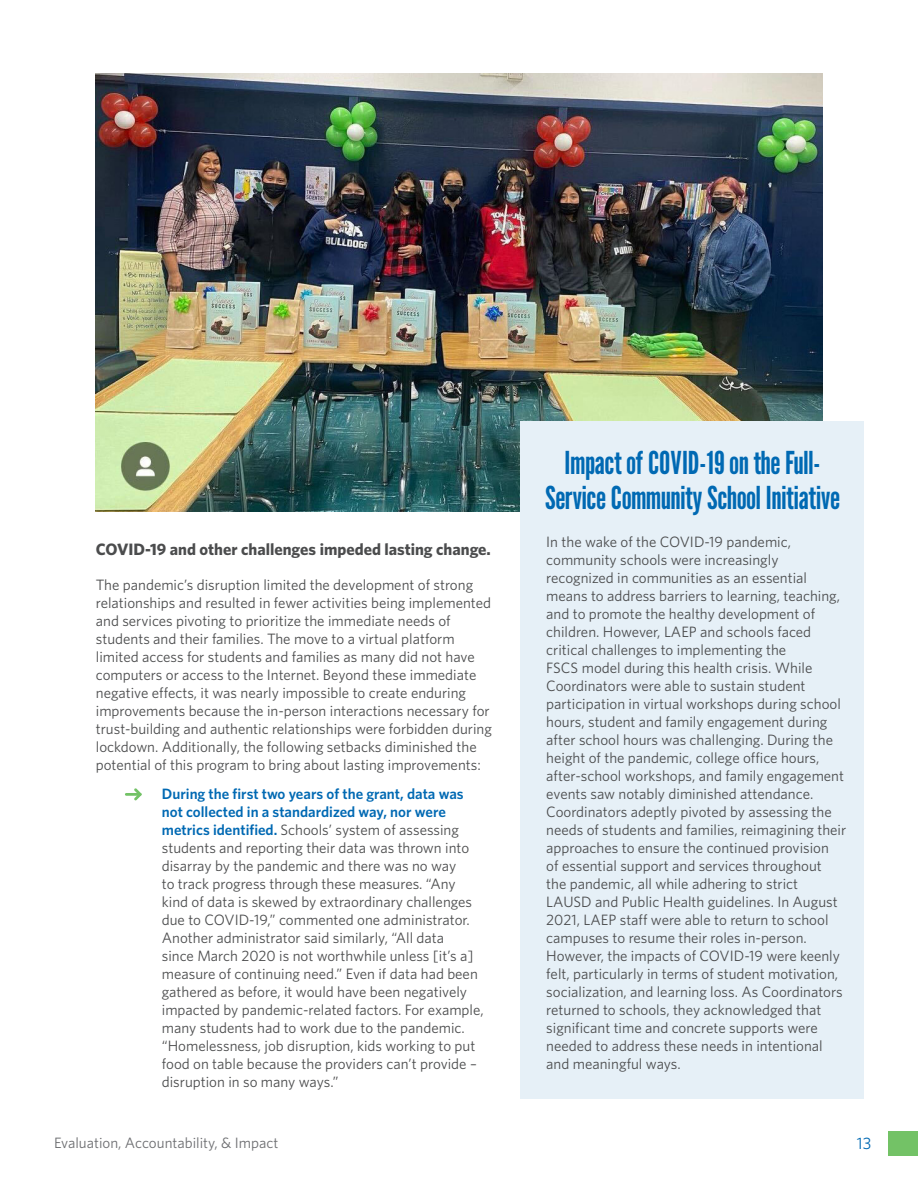
<style>
.page{position:relative;width:918px;height:1188px;background:#fff}
.page>*{position:absolute;margin:0;border:0;box-sizing:border-box;transform-origin:0 0}
.t1{font:31.5px/34.5px "League Gothic";color:#0069b3;text-align:center}
.t2{font:700 16.5px "Whitney";color:#4b4c4d}
.t3{font:16.5px "Whitney";color:#0069b3}
.t4{font:15px/18px "Whitney";color:#4b4c4d}
.t5{font:15px "Whitney";color:#6c6d70}
.s1{font-weight:600;color:#0069b3}
</style>
<div class="page">
<div style="left:888px;top:1131px;width:30px;height:25px;background:#73c266"></div>
<hr style="left:125px;top:793px;width:17px;height:3px;background:#73c266">
<svg style="left:134px;top:788px;width:8px;height:12px"></svg>
<img style="left:96px;top:74px;width:727px;height:437px">
<div style="left:520px;top:422px;width:344px;height:677px;background:#e6f0f7"></div>
<p class="t2" style="left:96px;top:539px;width:397px">COVID-19 and other challenges impeded lasting change.</p>
<p class="t4" style="left:96px;top:576px;width:398px">The pandemic’s disruption limited the development of strong relationships and resulted in fewer activities being implemented and services pivoting to prioritize the immediate needs of students and their families. The move to a virtual platform limited access for students and families as many did not have computers or access to the Internet. Beyond these immediate negative effects, it was nearly impossible to create enduring improvements because the in-person interactions necessary for trust-building and authentic relationships were forbidden during lockdown. Additionally, the following setbacks diminished the potential of this program to bring about lasting improvements:</p>
<p class="t4" style="left:162px;top:785px;width:323px"><span class="s1">During the first two years of the grant, data was not collected in a standardized way, nor were metrics identified.</span> Schools’ system of assessing students and reporting their data was thrown into disarray by the pandemic and there was no way<br>to track progress through these measures. “Any kind of data is skewed by extraordinary challenges due to COVID-19,” commented one administrator.<br>Another administrator said similarly, “All data<br>since March 2020 is not worthwhile unless [it’s a] measure of continuing need.” Even if data had been gathered as before, it would have been negatively impacted by pandemic-related factors. For example, many students had to work due to the pandemic. “Homelessness, job disruption, kids working to put food on table because the providers can’t provide – disruption in so many ways.”</p>
<p class="t1" style="left:545px;top:444px;width:296px">Impact of COVID-19 on the Full-<br>Service Community School Initiative</p>
<p class="t4" style="left:546px;top:532px;width:301px">In the wake of the COVID-19 pandemic, community schools were increasingly recognized in communities as an essential means to address barriers to learning, teaching, and to promote the healthy development of children. However, LAEP and schools faced critical challenges to implementing the<br>FSCS model during this health crisis. While Coordinators were able to sustain student participation in virtual workshops during school hours, student and family engagement during after school hours was challenging. During the height of the pandemic, college office hours, after-school workshops, and family engagement events saw notably diminished attendance.<br>Coordinators adeptly pivoted by assessing the needs of students and families, reimagining their approaches to ensure the continued provision<br>of essential support and services throughout<br>the pandemic, all while adhering to strict LAUSD and Public Health guidelines. In August 2021, LAEP staff were able to return to school campuses to resume their roles in-person.<br>However, the impacts of COVID-19 were keenly felt, particularly in terms of student motivation, socialization, and learning loss. As Coordinators returned to schools, they acknowledged that significant time and concrete supports were needed to address these needs in intentional and meaningful ways.</p>
<p class="t5" style="left:54px;top:1134px;width:226px">Evaluation, Accountability, &amp; Impact</p>
<p class="t3" style="left:857px;top:1133px;width:16px">13</p>
</div>
